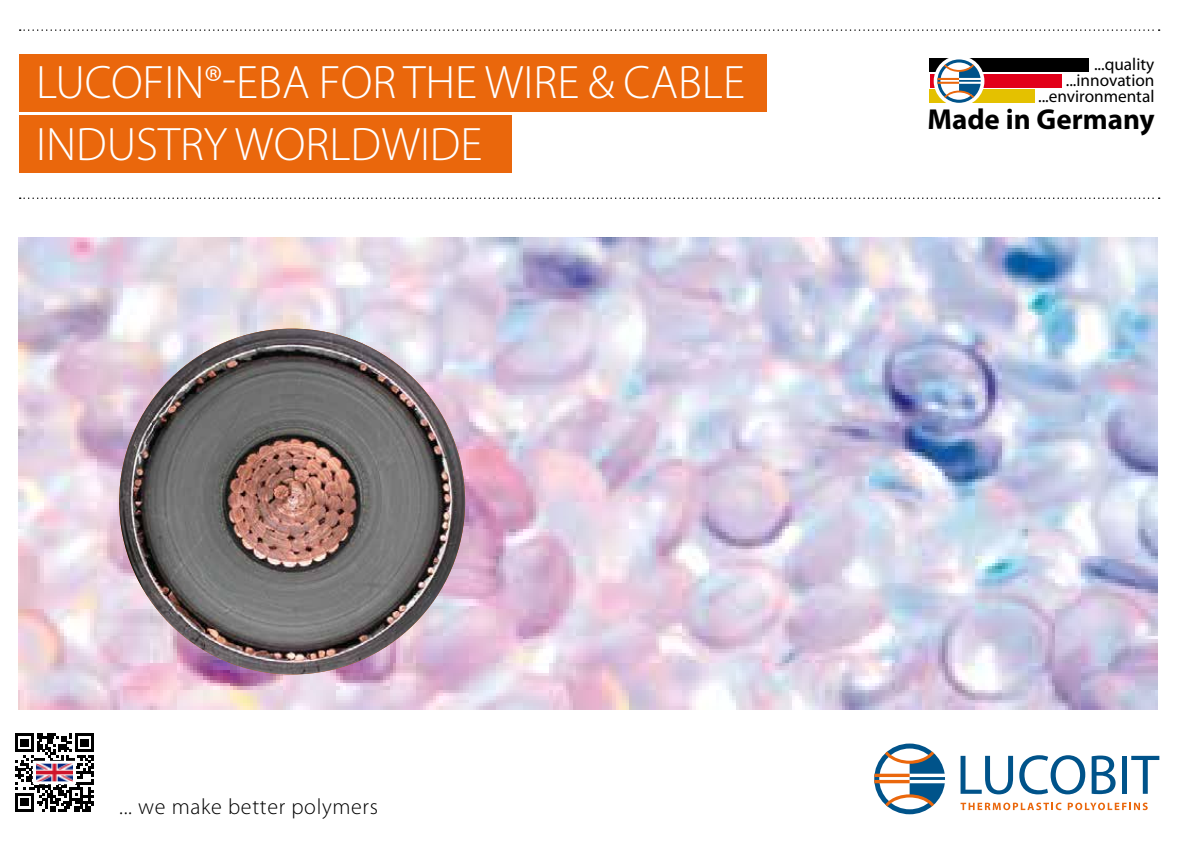
<style>
.page{position:relative;width:1191px;height:842px;background:#fff}
.page>*{position:absolute;margin:0;border:0;box-sizing:border-box;transform-origin:0 0}
.t1{font:300 47.1px/61.8px "Myriad Pro";color:#fff}
.t2{font:700 29px "Myriad Pro";color:#000}
.t3{font:300 22.1px "Myriad Pro";letter-spacing:.03em;color:#000}
.t4{font:17.3px/15.5px "Myriad Pro";color:#000;text-align:right}
</style>
<div class="page">
<svg style="left:15px;top:733px;width:79px;height:79px"></svg>
<svg style="left:15px;top:733px;width:78px;height:78px"></svg>
<div style="left:19px;top:115px;width:493px;height:57px;background:#ea670c"></div>
<img style="left:19px;top:237px;width:1138px;height:473px">
<svg style="left:874px;top:743px;width:71px;height:71px"></svg>
<svg style="left:960px;top:756px;width:53px;height:38px"></svg>
<svg style="left:1019px;top:755px;width:66px;height:39px"></svg>
<svg style="left:1091px;top:755px;width:24px;height:39px"></svg>
<div style="left:1122px;top:756px;width:5px;height:38px;background:#00538a"></div>
<svg style="left:1131px;top:756px;width:28px;height:38px"></svg>
<svg style="left:960px;top:803px;width:101px;height:7px"></svg>
<svg style="left:1067px;top:803px;width:80px;height:7px"></svg>
<svg style="left:20px;top:29px;width:1139px;height:2px"></svg>
<svg style="left:20px;top:197px;width:1139px;height:2px"></svg>
<div style="left:19px;top:54px;width:747px;height:58px;background:#ea670c"></div>
<div style="left:929px;top:58px;width:159px;height:14px;background:#000"></div>
<div style="left:929px;top:74px;width:132px;height:14px;background:#e2001a"></div>
<div style="left:929px;top:89px;width:105px;height:14px;background:#e4c100"></div>
<div style="left:933px;top:56px;width:51px;height:50px;background:#fff;border-radius:50%"></div>
<svg style="left:937px;top:59px;width:43px;height:44px"></svg>
<img style="left:119px;top:329px;width:346px;height:345px;border-radius:173px">
<p class="t1" style="left:36px;top:52px;width:710px">LUCOFIN®-EBA FOR THE WIRE &amp; CABLE<br>INDUSTRY WORLDWIDE</p>
<p class="t4" style="left:1065px;top:57px;width:90px">...quality ...innovation</p>
<p class="t4" style="left:1038px;top:88px;width:118px">...environmental</p>
<p class="t2" style="left:927px;top:103px;width:229px">Made in Germany</p>
<p class="t3" style="left:119px;top:795px;width:260px">... we make better polymers</p>
</div>
